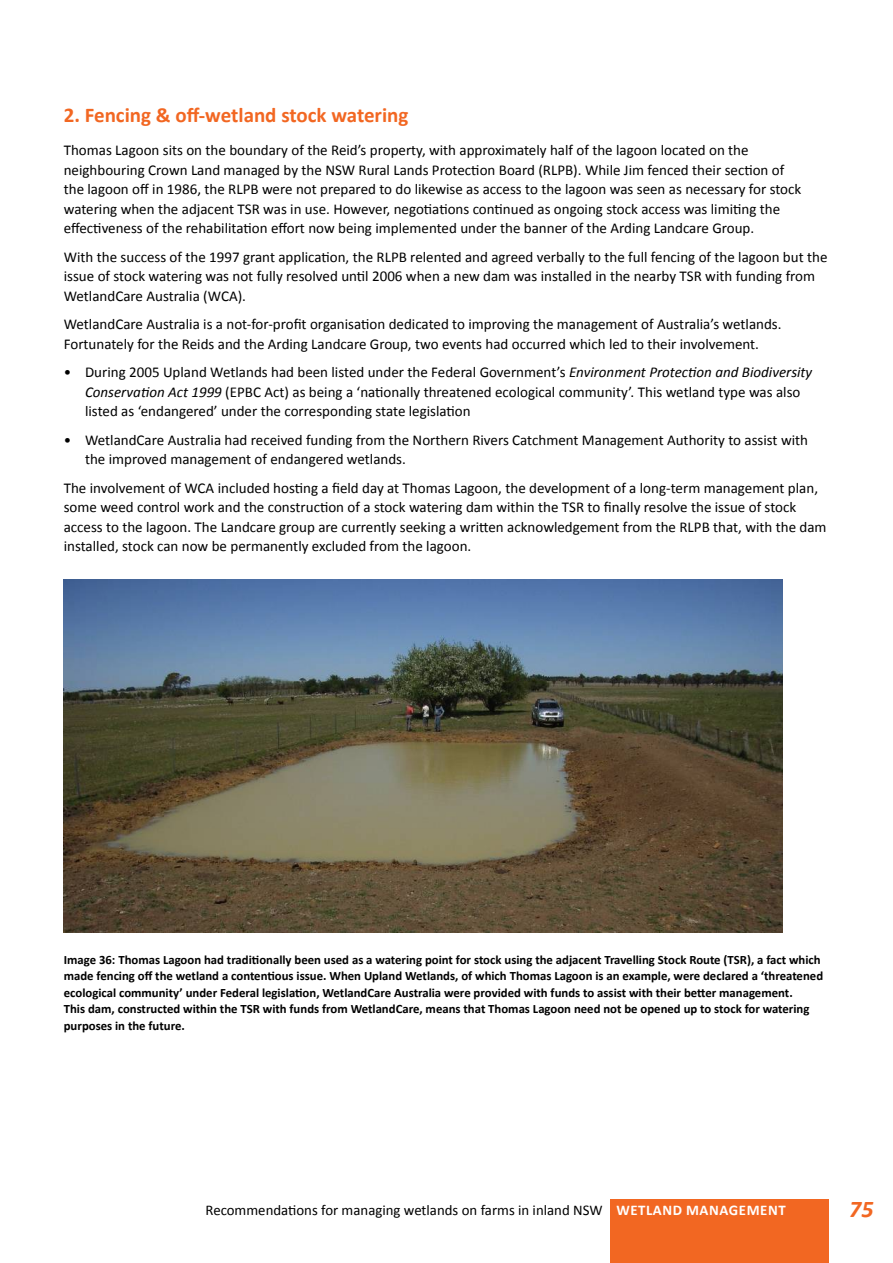
<style>
.page{position:relative;width:893px;height:1263px;background:#fff}
.page>*{position:absolute;margin:0;border:0;box-sizing:border-box;transform-origin:0 0}
.t1{font:italic 700 24px "Calibri";color:#f26722}
.t2{font:700 21px "Calibri";color:#f26722}
.t3{font:15px/19.5px "Calibri";color:#000}
.t4{font:14.85px "Calibri";color:#000}
.t5{font:700 12.75px/16.5px "Calibri";color:#000}
.s1{font-style:italic}
.s2{font-weight:700;color:#fff}
</style>
<div class="page">
<div style="left:610px;top:1199px;width:219px;height:64px;background:#f26722"></div>
<img style="left:64px;top:580px;width:719px;height:352px">
<h2 class="t2" style="left:64px;top:102px;width:346px">2. Fencing &amp; off-wetland stock watering</h2>
<p class="t3" style="left:64px;top:140px;width:739px">Thomas Lagoon sits on the boundary of the Reid’s property, with approximately half of the lagoon located on the neighbouring Crown Land managed by the NSW Rural Lands Protection Board (RLPB). While Jim fenced their section of the lagoon off in 1986, the RLPB were not prepared to do likewise as access to the lagoon was seen as necessary for stock watering when the adjacent TSR was in use. However, negotiations continued as ongoing stock access was limiting the effectiveness of the rehabilitation effort now being implemented under the banner of the Arding Landcare Group.</p>
<p class="t3" style="left:64px;top:246px;width:765px">With the success of the 1997 grant application, the RLPB relented and agreed verbally to the full fencing of the lagoon but the issue of stock watering was not fully resolved until 2006 when a new dam was installed in the nearby TSR with funding from<br>WetlandCare Australia (WCA).</p>
<p class="t3" style="left:64px;top:314px;width:719px">WetlandCare Australia is a not-for-profit organisation dedicated to improving the management of Australia’s wetlands.<br>Fortunately for the Reids and the Arding Landcare Group, two events had occurred which led to their involvement.</p>
<p class="t3" style="left:85px;top:362px;width:729px;text-indent:-21px">• During 2005 Upland Wetlands had been listed under the Federal Government’s <span class="s1">Environment Protection and Biodiversity<br>Conservation Act 1999</span> (EPBC Act) as being a ‘nationally threatened ecological community’. This wetland type was also listed as ‘endangered’ under the corresponding state legislation</p>
<p class="t3" style="left:85px;top:429px;width:724px;text-indent:-21px">• WetlandCare Australia had received funding from the Northern Rivers Catchment Management Authority to assist with the improved management of endangered wetlands.</p>
<p class="t3" style="left:64px;top:477px;width:764px">The involvement of WCA included hosting a field day at Thomas Lagoon, the development of a long-term management plan, some weed control work and the construction of a stock watering dam within the TSR to finally resolve the issue of stock access to the lagoon. The Landcare group are currently seeking a written acknowledgement from the RLPB that, with the dam installed, stock can now be permanently excluded from the lagoon.</p>
<p class="t5" style="left:64px;top:950px;width:761px">Image 36: Thomas Lagoon had traditionally been used as a watering point for stock using the adjacent Travelling Stock Route (TSR), a fact which made fencing off the wetland a contentious issue. When Upland Wetlands, of which Thomas Lagoon is an example, were declared a ‘threatened ecological community’ under Federal legislation, WetlandCare Australia were provided with funds to assist with their better management.<br>This dam, constructed within the TSR with funds from WetlandCare, means that Thomas Lagoon need not be opened up to stock for watering purposes in the future.</p>
<p class="t4" style="left:206px;top:1200px;width:582px">Recommendations for managing wetlands on farms in inland NSW <span class="s2">Wetland management</span></p>
<h1 class="t1" style="left:849px;top:1194px;width:26px">75</h1>
</div>
